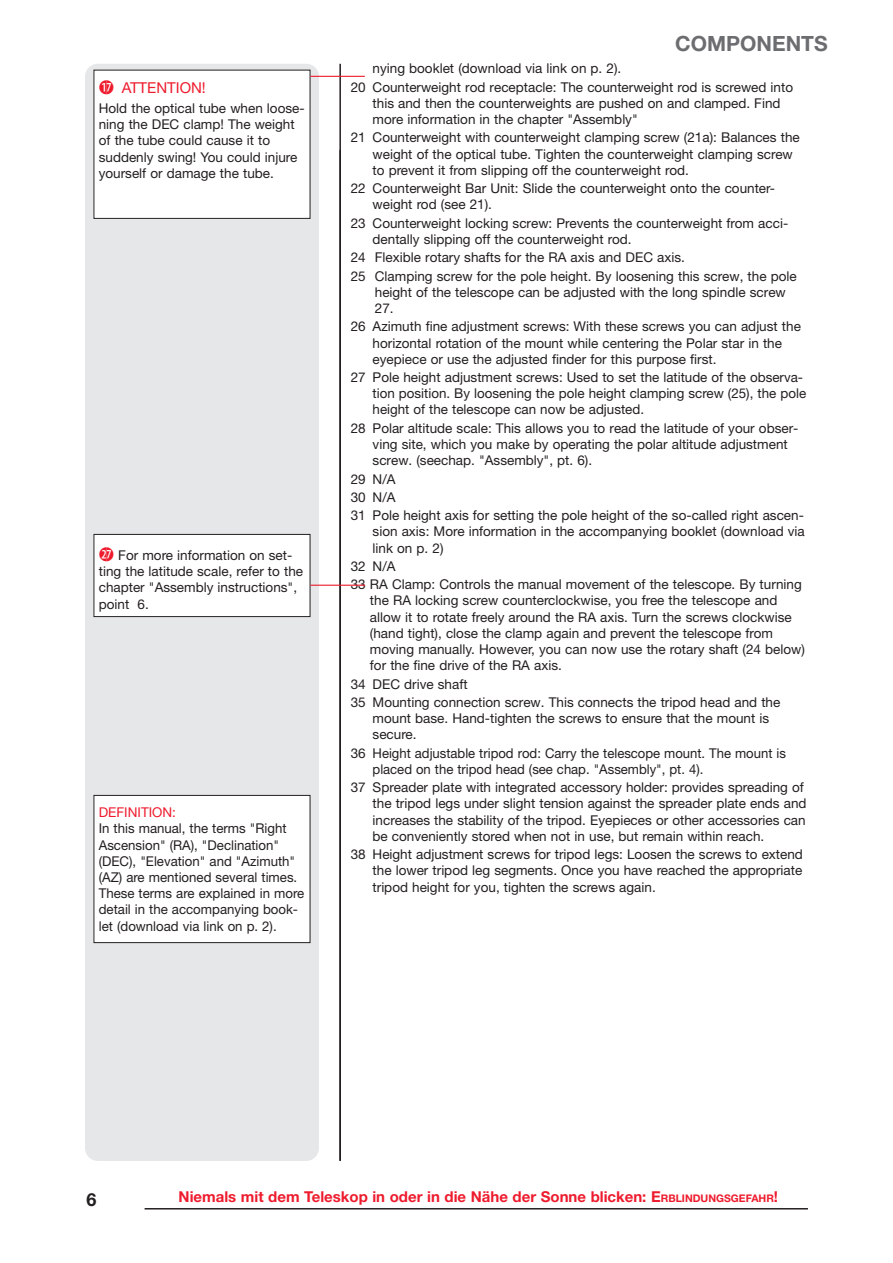
<style>
.page{position:relative;width:893px;height:1263px;background:#fff}
.page>*{position:absolute;margin:0;border:0;box-sizing:border-box;transform-origin:0 0}
.t1{font:700 21px "Helvetica Neue LT Std";color:#6c6d70}
.t2{font:700 18px "Helvetica Neue LT Std";color:#231f20}
.t3{font:700 15px "Helvetica Neue LT Std";color:#ee1b2d}
.t4{font:15px "Helvetica Neue LT Std";color:#ee1b2d}
.t5{font:13.5px/16.2px "Helvetica Neue LT Std";color:#231f20}
.t6{font:13.5px "Helvetica Neue LT Std";color:#ee1b2d}
.s1{font-family:"Combi Numerals Solid";font-size:19.5px}
.s2{font-family:"Combi Numerals Solid";font-size:19.5px;color:#ee1b2d}
.s3{font-style:inherit}
.s4{font-size:10.5px}
</style>
<div class="page">
<hr style="left:145px;top:1208px;width:663px;height:1px;background:#231f20">
<hr style="left:339px;top:64px;width:2px;height:1097px;background:#231f20">
<div style="left:85px;top:64px;width:234px;height:1097px;background:#e6e7e9;border-radius:13px"></div>
<div style="left:94px;top:534px;width:216px;height:83px;background:#fff"></div>
<div style="left:94px;top:534px;width:216px;height:83px;border:1px solid #231f20"></div>
<hr style="left:310px;top:585px;width:55px;height:1px;background:#ee1b2d">
<div style="left:94px;top:795px;width:216px;height:147px;background:#fff"></div>
<div style="left:94px;top:795px;width:216px;height:148px;border:1px solid #231f20"></div>
<div style="left:94px;top:70px;width:216px;height:148px;background:#fff"></div>
<div style="left:94px;top:70px;width:216px;height:149px;border:1px solid #231f20"></div>
<hr style="left:310px;top:76px;width:55px;height:1px;background:#ee1b2d">
<p class="t4" style="left:99px;top:78px;width:109px"><span class="s1">1&amp;</span> ATTENTION!</p>
<p class="t5" style="left:99px;top:100px;width:207px">Hold the optical tube when loose&shy;ning the DEC clamp! The weight of the tube could cause it to suddenly swing! You could injure yourself or damage the tube.</p>
<p class="t5" style="left:99px;top:547px;width:206px"><span class="s2">2&amp;</span> For more information on set&shy;ting the latitude scale, refer to the chapter "Assembly instructions", point 6.</p>
<p class="t6" style="left:99px;top:804px;width:79px">DEFINITION:</p>
<p class="t5" style="left:99px;top:820px;width:207px">In this manual, the terms "Right<br>Ascension" (RA), "Declination" (DEC), "Elevation" and "Azimuth" (AZ) are mentioned several times.<br>These terms are explained in more detail in the accompanying book&shy;let (download via link on p. 2).</p>
<h1 class="t1" style="left:675px;top:30px;width:154px">COMPONENTS</h1>
<p class="t5" style="left:351px;top:59px;width:444px;line-height:18.3px;text-indent:22px">nying booklet (download via link on p. 2).<br>20 Counterweight rod receptacle: The counterweight rod is screwed into</p>
<p class="t5" style="left:373px;top:95px;width:409px">this and then the counterweights are pushed on and clamped. Find more information in the chapter "Assembly"</p>
<p class="t5" style="left:373px;top:129px;width:429px;text-indent:-22px">21 Counterweight with counterweight clamping screw (21a): Balances the weight of the optical tube. Tighten the counterweight clamping screw to prevent it from slipping off the counterweight rod.</p>
<p class="t5" style="left:373px;top:180px;width:404px;text-indent:-22px">22 Counterweight Bar Unit: Slide the counterweight onto the counter&shy;weight rod (see 21).</p>
<p class="t5" style="left:373px;top:215px;width:417px;text-indent:-22px">23 Counterweight locking screw: Prevents the counterweight from acci&shy;dentally slipping off the counterweight rod.</p>
<p class="t5" style="left:351px;top:248px;width:447px;line-height:18.3px">24 Flexible rotary shafts for the RA axis and DEC axis.<br>25 Clamping screw for the pole height. By loosening this screw, the pole</p>
<p class="t5" style="left:375px;top:284px;width:412px">height of the telescope can be adjusted with the long spindle screw<br>27.</p>
<p class="t5" style="left:373px;top:318px;width:430px;text-indent:-22px">26 Azimuth fine adjustment screws: With these screws you can adjust the horizontal rotation of the mount while centering the Polar star in the eyepiece or use the adjusted finder for this purpose first.</p>
<p class="t5" style="left:373px;top:369px;width:435px;text-indent:-22px">27 Pole height adjustment screws: Used to set the latitude of the observa&shy;tion position. By loosening the pole height clamping screw (25), the pole height of the telescope can now be adjusted.</p>
<p class="t5" style="left:373px;top:420px;width:427px;text-indent:-22px">28 Polar altitude scale: This allows you to read the latitude of your obser&shy;ving site, which you make by operating the polar altitude adjustment screw. (seechap. "Assembly", pt. 6).</p>
<p class="t5" style="left:351px;top:469px;width:455px;line-height:18.3px">29 N/A<br>30 N/A<br>31 Pole height axis for setting the pole height of the so-called right ascen-</p>
<p class="t5" style="left:373px;top:523px;width:434px">sion axis: More information in the accompanying booklet (download via link on p. 2)</p>
<p class="t5" style="left:351px;top:557px;width:453px;line-height:18.3px">32 N/A<br>33 RA Clamp: Controls the manual movement of the telescope. By turning</p>
<p class="t5" style="left:370px;top:592px;width:436px">the RA locking screw counterclockwise, you free the telescope and allow it to rotate freely around the RA axis. Turn the screws clockwise (hand tight), close the clamp again and prevent the telescope from moving manually. However, you can now use the rotary shaft (24 below) for the fine drive of the RA axis.</p>
<p class="t5" style="left:351px;top:674px;width:431px;line-height:18.3px">34 DEC drive shaft<br>35 Mounting connection screw. This connects the tripod head and the</p>
<p class="t5" style="left:373px;top:710px;width:398px">mount base. Hand-tighten the screws to ensure that the mount is secure.</p>
<p class="t5" style="left:373px;top:744px;width:415px;text-indent:-22px">36 Height adjustable tripod rod: Carry the telescope mount. The mount is placed on the tripod head (see chap. "Assembly", pt. 4).</p>
<p class="t5" style="left:373px;top:779px;width:436px;text-indent:-22px">37 Spreader plate with integrated accessory holder: provides spreading of the tripod legs under slight tension against the spreader plate ends and increases the stability of the tripod. Eyepieces or other accessories can be conveniently stored when not in use, but remain within reach.</p>
<p class="t5" style="left:373px;top:846px;width:432px;text-align:justify;text-indent:-22px">38 Height adjustment screws for tripod legs: Loosen the screws to extend the lower tripod leg segments. Once you have reached the appropriate tripod height for you, tighten the screws again.</p>
<h2 class="t2" style="left:87px;top:1188px;width:12px">6</h2>
<p class="t3" style="left:179px;top:1187px;width:601px">Niemals mit dem Teleskop in oder in die Nähe der Sonne blicken: <span class="s3">E</span><span class="s4">RBLINDUNGSGEFAHR</span><span class="s3">!</span></p>
</div>
